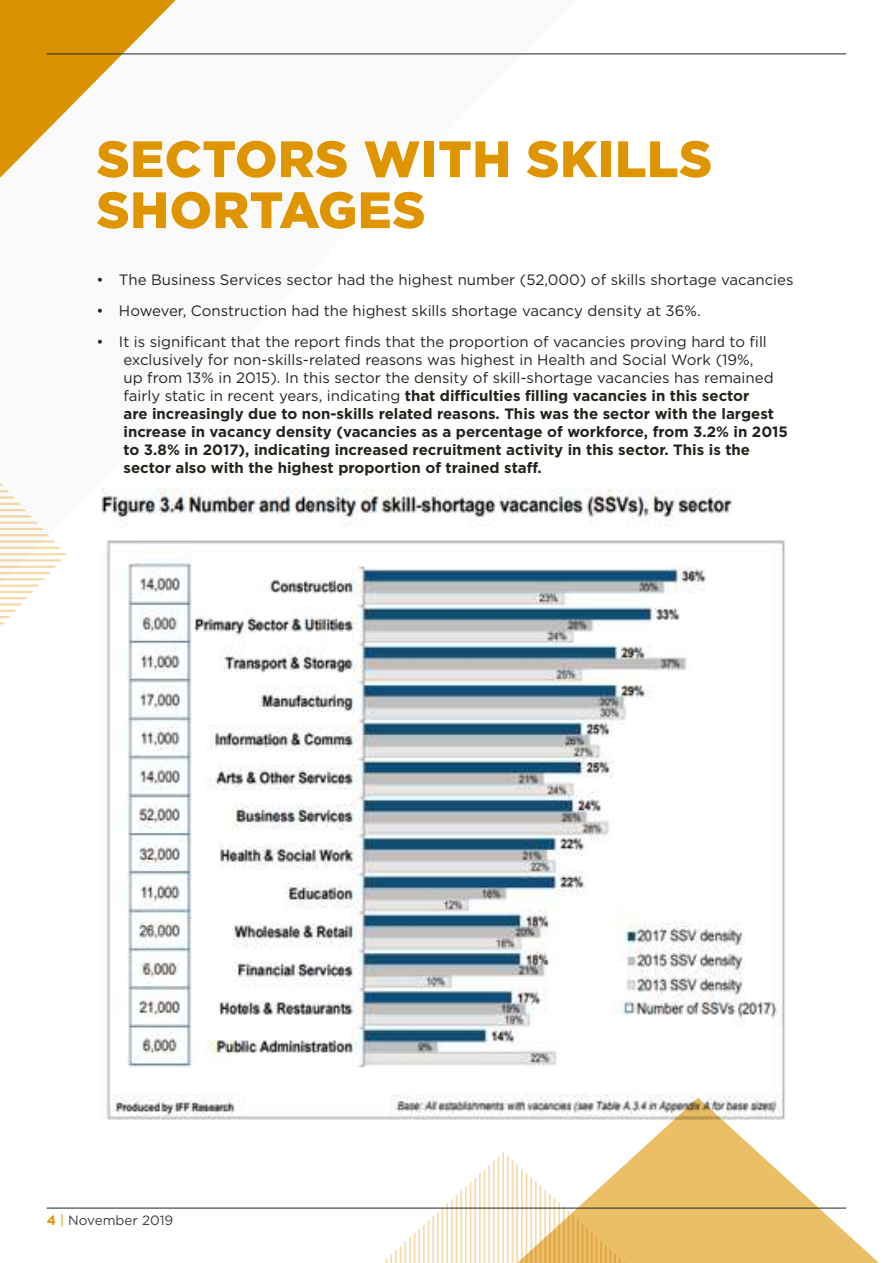
<style>
.page{position:relative;width:893px;height:1263px;background:#fff}
.page>*{position:absolute;margin:0;border:0;box-sizing:border-box;transform-origin:0 0}
.t1{font:900 51px/51px "Gotham";letter-spacing:.01em;color:#df9500}
.t2{font:700 15px/18px "Gotham";color:#22251d}
.t3{font:15px "Gotham";color:#22251d}
.t4{font:13.5px "Gotham";color:#3c3c3b}
.s1{font-weight:400}
.s2{font-weight:700;color:#df9500}
.s3{color:#df9500}
</style>
<div class="page">
<svg style="left:625px;top:1126px;width:254px;height:137px;fill:#ebbf66"></svg>
<svg style="left:0;top:483px;width:66px;height:142px"></svg>
<svg style="left:0;top:0;width:189px;height:178px"></svg>
<svg style="left:381px;top:1152px;width:244px;height:111px"></svg>
<img style="left:101px;top:489px;width:684px;height:637px">
<hr style="left:47px;top:54px;width:799px;height:1px;background:#22251d">
<hr style="left:47px;top:1208px;width:799px;height:1px;background:#22251d">
<h1 class="t1" style="left:96px;top:133px;width:617px">SECTORS WITH SKILLS<br>SHORTAGES</h1>
<p class="t3" style="left:96px;top:270px;width:698px">• The Business Services sector had the highest number (52,000) of skills shortage vacancies</p>
<p class="t3" style="left:96px;top:301px;width:606px">• However, Construction had the highest skills shortage vacancy density at 36%.</p>
<p class="t2" style="left:123px;top:332px;width:666px;text-indent:-27px"><span class="s1">• It is significant that the report finds that the proportion of vacancies proving hard to fill exclusively for non-skills-related reasons was highest in Health and Social Work (19%,<br>up from 13% in 2015). In this sector the density of skill-shortage vacancies has remained fairly static in recent years, indicating</span> that difficulties filling vacancies in this sector<br>are increasingly due to non-skills related reasons. This was the sector with the largest increase in vacancy density (vacancies as a percentage of workforce, from 3.2% in 2015 to 3.8% in 2017), indicating increased recruitment activity in this sector. This is the sector also with the highest proportion of trained staff.</p>
<p class="t4" style="left:47px;top:1212px;width:128px"><span class="s2">4</span> <span class="s3">|</span> November 2019</p>
</div>
